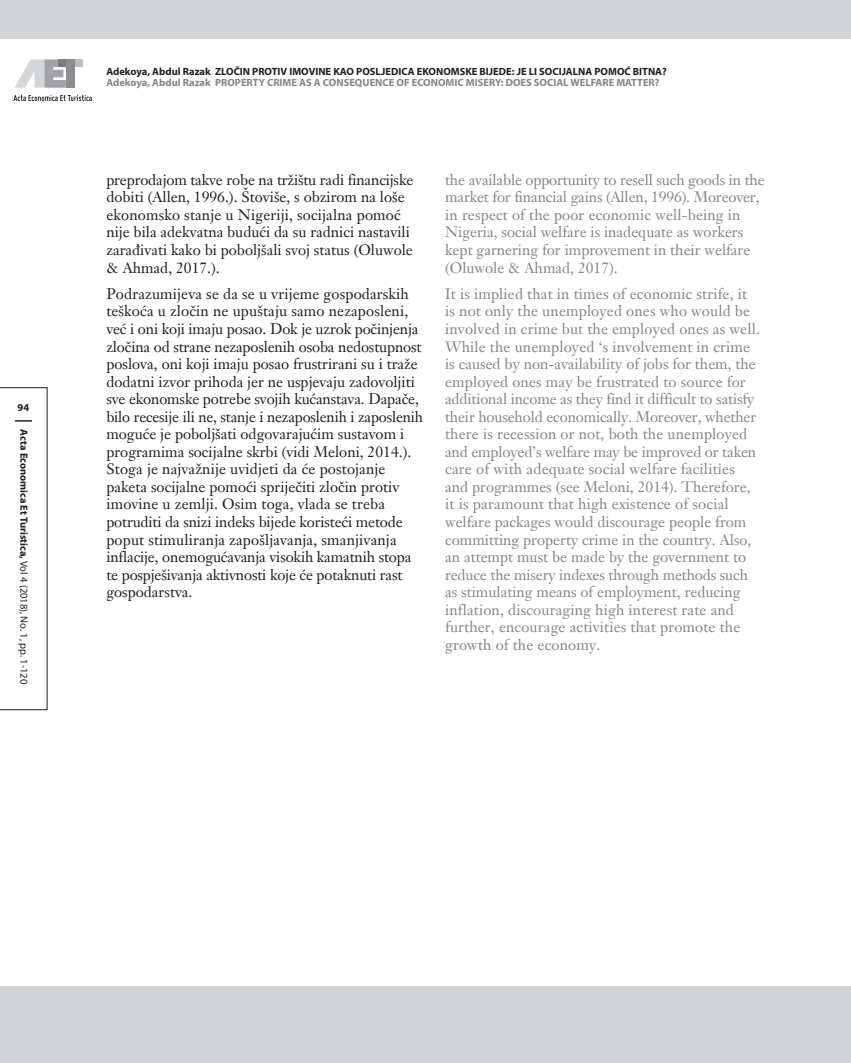
<style>
.page{position:relative;width:851px;height:1063px;background:#fff}
.page>*{position:absolute;margin:0;border:0;box-sizing:border-box;transform-origin:0 0}
.t1{font:15px/17.5px "Janson HR";color:#848689}
.t2{font:15px/17.5px "Janson HR";color:#231f20}
.t3{font:700 10.5px "Myriad Pro";color:#231f20}
.t4{font:700 10.5px "Myriad Pro";color:#848689}
.s1{font-weight:400}
</style>
<div class="page">
<div style="left:0;top:0;width:850px;height:38px;background:#d3d4d6"></div>
<div style="left:0;top:986px;width:850px;height:77px;background:#d3d4d6"></div>
<svg style="left:0;top:387px;width:47px;height:323px"></svg>
<svg style="left:14px;top:59px;width:52px;height:29px"></svg>
<div style="left:66px;top:59px;width:9px;height:29px;background:#8b8d90"></div>
<div style="left:58px;top:59px;width:8px;height:8px;background:#7a7c7f"></div>
<div style="left:75px;top:59px;width:7px;height:8px;background:#bcbdc0"></div>
<svg style="left:14px;top:95px;width:78px;height:6px"></svg>
<p class="t3" style="left:17px;top:401px;width:13px">94</p>
<p class="t3" style="left:31px;top:429px;width:256px;rotate:90deg">Acta Economica Et Turistica, <span class="s1">Vol 4 (2018), No. 1, pp. 1-120</span></p>
<p class="t3" style="left:106px;top:64px;width:562px">Adekoya, Abdul Razak ZLOČIN PROTIV IMOVINE KAO POSLJEDICA EKONOMSKE BIJEDE: JE LI SOCIJALNA POMOĆ BITNA?</p>
<p class="t4" style="left:106px;top:76px;width:554px">Adekoya, Abdul Razak PROPERTY CRIME AS A CONSEQUENCE OF ECONOMIC MISERY: DOES SOCIAL WELFARE MATTER?</p>
<p class="t2" style="left:106px;top:171px;width:308px">preprodajom takve robe na tržištu radi financijske dobiti (Allen, 1996.). Štoviše, s obzirom na loše ekonomsko stanje u Nigeriji, socijalna pomoć nije bila adekvatna budući da su radnici nastavili zarađivati kako bi poboljšali svoj status (Oluwole &amp; Ahmad, 2017.).</p>
<p class="t2" style="left:106px;top:285px;width:318px">Podrazumijeva se da se u vrijeme gospodarskih teškoća u zločin ne upuštaju samo nezaposleni, već i oni koji imaju posao. Dok je uzrok počinjenja zločina od strane nezaposlenih osoba nedostupnost poslova, oni koji imaju posao frustrirani su i traže dodatni izvor prihoda jer ne uspjevaju zadovoljiti sve ekonomske potrebe svojih kućanstava. Dapače, bilo recesije ili ne, stanje i nezaposlenih i zaposlenih moguće je poboljšati odgovarajućim sustavom i programima socijalne skrbi (vidi Meloni, 2014.).<br>Stoga je najvažnije uvidjeti da će postojanje paketa socijalne pomoći spriječiti zločin protiv imovine u zemlji. Osim toga, vlada se treba potruditi da snizi indeks bijede koristeći metode poput stimuliranja zapošljavanja, smanjivanja inflacije, onemogućavanja visokih kamatnih stopa te pospješivanja aktivnosti koje će potaknuti rast gospodarstva.</p>
<p class="t1" style="left:445px;top:171px;width:321px">the available opportunity to resell such goods in the market for financial gains (Allen, 1996). Moreover, in respect of the poor economic well-being in Nigeria, social welfare is inadequate as workers kept garnering for improvement in their welfare (Oluwole &amp; Ahmad, 2017).</p>
<p class="t1" style="left:445px;top:285px;width:316px">It is implied that in times of economic strife, it is not only the unemployed ones who would be involved in crime but the employed ones as well.<br>While the unemployed ‘s involvement in crime is caused by non-availability of jobs for them, the employed ones may be frustrated to source for additional income as they find it difficult to satisfy their household economically. Moreover, whether there is recession or not, both the unemployed and employed’s welfare may be improved or taken care of with adequate social welfare facilities and programmes (see Meloni, 2014). Therefore, it is paramount that high existence of social welfare packages would discourage people from committing property crime in the country. Also, an attempt must be made by the government to reduce the misery indexes through methods such as stimulating means of employment, reducing inflation, discouraging high interest rate and further, encourage activities that promote the growth of the economy.</p>
</div>
